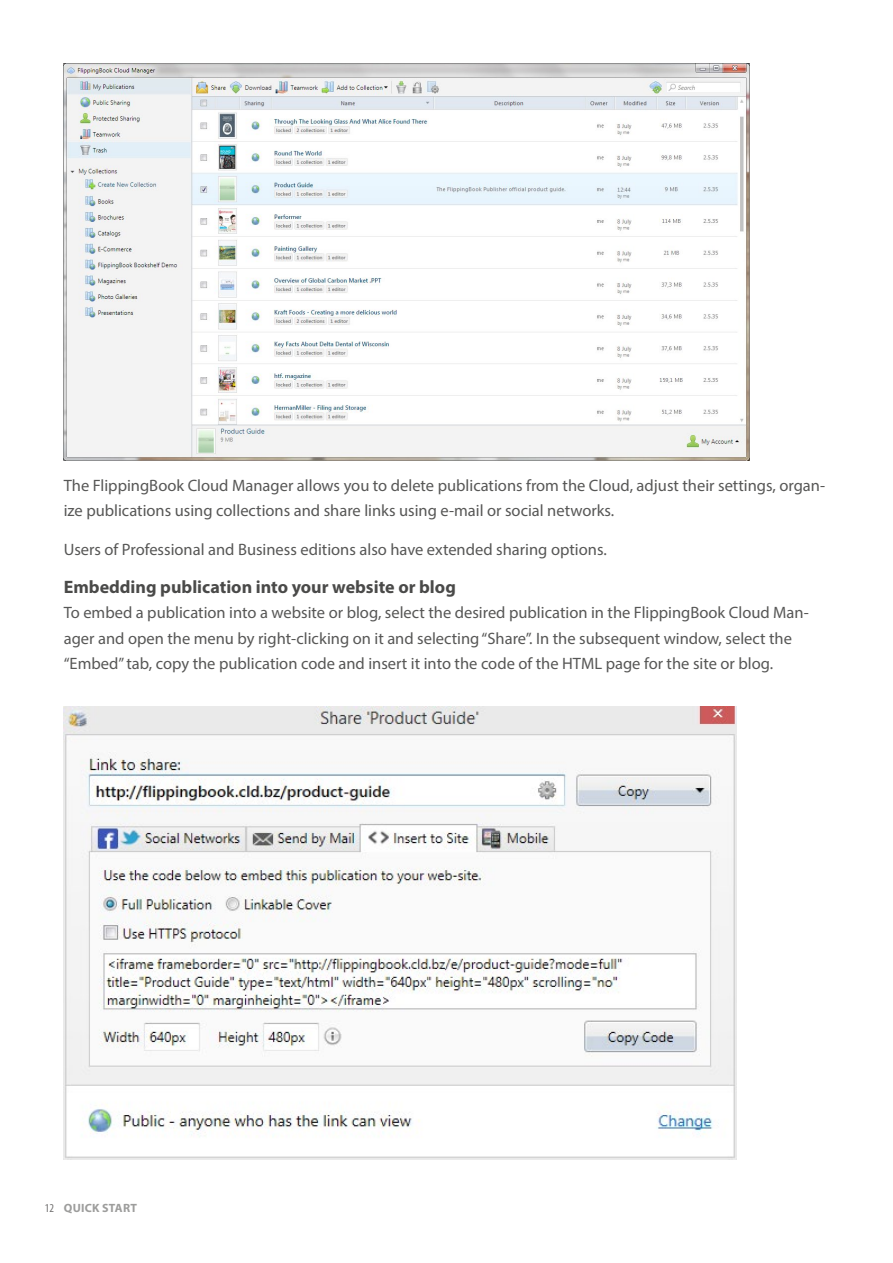
<style>
.page{position:relative;width:893px;height:1263px;background:#fff}
.page>*{position:absolute;margin:0;border:0;box-sizing:border-box;transform-origin:0 0}
.t1{font:700 18px "Myriad Pro";color:#4a4a49}
.t2{font:16.5px/25.5px "Myriad Pro";color:#575756}
.t3{font:700 12px "Myriad Pro";letter-spacing:.02em;color:#9d9d9c}
.s1{font-weight:400;font-stretch:condensed;color:#706f6f}
</style>
<div class="page">
<img style="left:64px;top:64px;width:685px;height:397px">
<img style="left:64px;top:707px;width:672px;height:452px">
<p class="t2" style="left:64px;top:472px;width:763px">The FlippingBook Cloud Manager allows you to delete publications from the Cloud, adjust their settings, organ&shy;ize publications using collections and share links using e-mail or social networks.</p>
<p class="t2" style="left:64px;top:536px;width:544px">Users of Professional and Business editions also have extended sharing options.</p>
<p class="t1" style="left:64px;top:575px;width:394px">Embedding publication into your website or blog</p>
<p class="t2" style="left:64px;top:600px;width:746px">To embed a publication into a website or blog, select the desired publication in the FlippingBook Cloud Man&shy;ager and open the menu by right-clicking on it and selecting “Share”. In the subsequent window, select the “Embed” tab, copy the publication code and insert it into the code of the HTML page for the site or blog.</p>
<p class="t3" style="left:45px;top:1200px;width:94px"><span class="s1">12</span> QUICK START</p>
</div>
